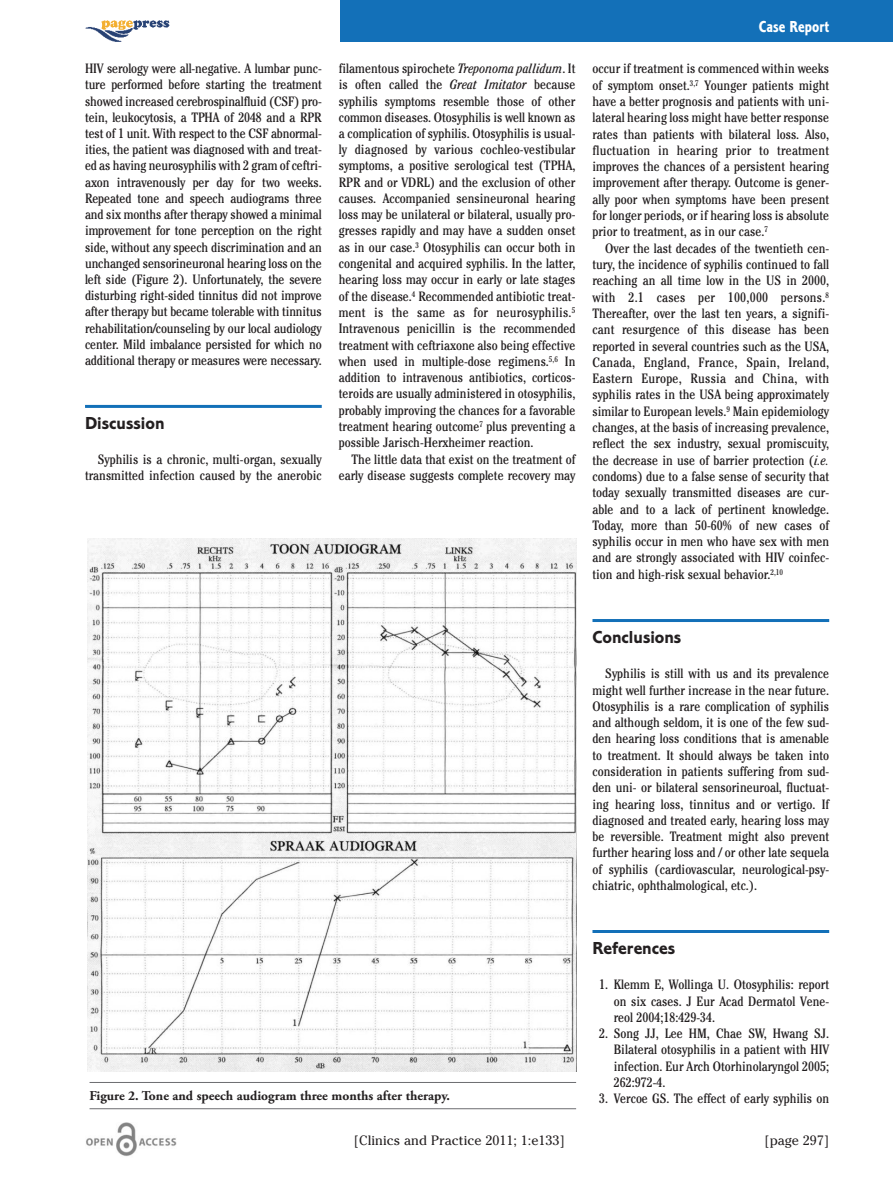
<style>
.page{position:relative;width:893px;height:1191px;background:#fff}
.page>*{position:absolute;margin:0;border:0;box-sizing:border-box;transform-origin:0 0}
.t1{font:18px "Corinthian Bold Plain";color:#231f20}
.t2{font:16.5px "Corinthian Bold Condensed Plain";color:#fff}
.t3{font:condensed 13.5px/16.2px "Cheltenham";color:#231f20;text-align:justify}
.t4{font:700 13.5px "Adobe Garamond Pro";color:#231f20}
.t5{font:13.5px "Cheltenham";color:#231f20}
.s1{font-style:italic}
</style>
<div class="page">
<hr style="left:85px;top:405px;width:237px;height:3px;background:#1370b8">
<hr style="left:592px;top:619px;width:237px;height:3px;background:#1370b8">
<hr style="left:592px;top:930px;width:237px;height:3px;background:#1370b8">
<div style="left:340px;top:0;width:553px;height:42px;background:#1370b8"></div>
<img style="left:86px;top:1123px;width:91px;height:33px">
<img style="left:85px;top:20px;width:85px;height:22px">
<img style="left:88px;top:538px;width:488px;height:534px">
<hr style="left:90px;top:1082px;width:486px;height:1px;background:#6c6d70">
<hr style="left:90px;top:1108px;width:486px;height:1px;background:#6c6d70">
<p class="t3" style="left:85px;top:62px;width:238px">HIV serology were all-negative. A lumbar punc&shy;ture performed before starting the treatment showed increased cerebrospinalfluid (CSF) pro&shy;tein, leukocytosis, a TPHA of 2048 and a RPR test of 1 unit. With respect to the CSF abnormal&shy;ities, the patient was diagnosed with and treat&shy;ed as having neurosyphilis with 2 gram of ceftri&shy;axon intravenously per day for two weeks.<br>Repeated tone and speech audiograms three and six months after therapy showed a minimal improvement for tone perception on the right side, without any speech discrimination and an unchanged sensorineuronal hearing loss on the left side (Figure 2). Unfortunately, the severe disturbing right-sided tinnitus did not improve after therapy but became tolerable with tinnitus rehabilitation/counseling by our local audiology center. Mild imbalance persisted for which no additional therapy or measures were necessary.</p>
<h1 class="t1" style="left:85px;top:417px;width:81px">Discussion</h1>
<p class="t3" style="left:85px;top:453px;width:238px;text-align:right">Syphilis is a chronic, multi-organ, sexually transmitted infection caused by the anerobic</p>
<p class="t3" style="left:339px;top:62px;width:238px">filamentous spirochete <span class="s1">Treponoma pallidum</span>. It is often called the <span class="s1">Great Imitator</span> because syphilis symptoms resemble those of other common diseases. Otosyphilis is well known as a complication of syphilis. Otosyphilis is usual&shy;ly diagnosed by various cochleo-vestibular symptoms, a positive serological test (TPHA, RPR and or VDRL) and the exclusion of other causes. Accompanied sensineuronal hearing loss may be unilateral or bilateral, usually pro&shy;gresses rapidly and may have a sudden onset as in our case.<sup>3</sup> Otosyphilis can occur both in congenital and acquired syphilis. In the latter, hearing loss may occur in early or late stages of the disease.<sup>4</sup> Recommended antibiotic treat&shy;ment is the same as for neurosyphilis.<sup>5<br></sup>Intravenous penicillin is the recommended treatment with ceftriaxone also being effective when used in multiple-dose regimens.<sup>5,6</sup> In addition to intravenous antibiotics, corticos&shy;teroids are usually administered in otosyphilis, probably improving the chances for a favorable treatment hearing outcome<sup>7</sup> plus preventing a possible Jarisch-Herxheimer reaction.</p>
<p class="t3" style="left:339px;top:452px;width:238px;text-align:right">The little data that exist on the treatment of early disease suggests complete recovery may</p>
<p class="t2" style="left:759px;top:21px;width:72px">Case Report</p>
<p class="t3" style="left:592px;top:62px;width:238px">occur if treatment is commenced within weeks of symptom onset.<sup>3,7</sup> Younger patients might have a better prognosis and patients with uni&shy;lateral hearing loss might have better response rates than patients with bilateral loss. Also, fluctuation in hearing prior to treatment improves the chances of a persistent hearing improvement after therapy. Outcome is gener&shy;ally poor when symptoms have been present for longer periods, or if hearing loss is absolute prior to treatment, as in our case.<sup>7</sup></p>
<p class="t3" style="left:592px;top:241px;width:238px;text-indent:13px">Over the last decades of the twentieth cen&shy;tury, the incidence of syphilis continued to fall reaching an all time low in the US in 2000, with 2.1 cases per 100,000 persons.<sup>8<br></sup>Thereafter, over the last ten years, a signifi&shy;cant resurgence of this disease has been reported in several countries such as the USA, Canada, England, France, Spain, Ireland, Eastern Europe, Russia and China, with syphilis rates in the USA being approximately similar to European levels.<sup>9</sup> Main epidemiology changes, at the basis of increasing prevalence, reflect the sex industry, sexual promiscuity, the decrease in use of barrier protection (<span class="s1">i.e. </span>condoms) due to a false sense of security that today sexually transmitted diseases are cur&shy;able and to a lack of pertinent knowledge.<br>Today, more than 50-60% of new cases of syphilis occur in men who have sex with men and are strongly associated with HIV coinfec&shy;tion and high-risk sexual behavior.<sup>2,10</sup></p>
<h1 class="t1" style="left:592px;top:631px;width:90px">Conclusions</h1>
<p class="t3" style="left:592px;top:667px;width:238px;text-indent:13px">Syphilis is still with us and its prevalence might well further increase in the near future.<br>Otosyphilis is a rare complication of syphilis and although seldom, it is one of the few sud&shy;den hearing loss conditions that is amenable to treatment. It should always be taken into consideration in patients suffering from sud&shy;den uni- or bilateral sensorineuroal, fluctuat&shy;ing hearing loss, tinnitus and or vertigo. If diagnosed and treated early, hearing loss may be reversible. Treatment might also prevent further hearing loss and / or other late sequela of syphilis (cardiovascular, neurological-psy&shy;chiatric, ophthalmological, etc.).</p>
<p class="t4" style="left:90px;top:1090px;width:362px">Figure 2. Tone and speech audiogram three months after therapy.</p>
<h1 class="t1" style="left:592px;top:942px;width:84px">References</h1>
<p class="t3" style="left:614px;top:978px;width:217px;text-indent:-15px">1. Klemm E, Wollinga U. Otosyphilis: report on six cases. J Eur Acad Dermatol Vene&shy;reol 2004;18:429-34.</p>
<p class="t3" style="left:614px;top:1026px;width:217px;text-indent:-15px">2. Song JJ, Lee HM, Chae SW, Hwang SJ.<br>Bilateral otosyphilis in a patient with HIV infection. Eur Arch Otorhinolaryngol 2005; 262:972-4.</p>
<p class="t3" style="left:599px;top:1091px;width:232px">3. Vercoe GS. The effect of early syphilis on</p>
<p class="t5" style="left:354px;top:1132px;width:213px">[Clinics and Practice 2011; 1:e133]</p>
<p class="t5" style="left:764px;top:1132px;width:66px">[page 297]</p>
</div>
